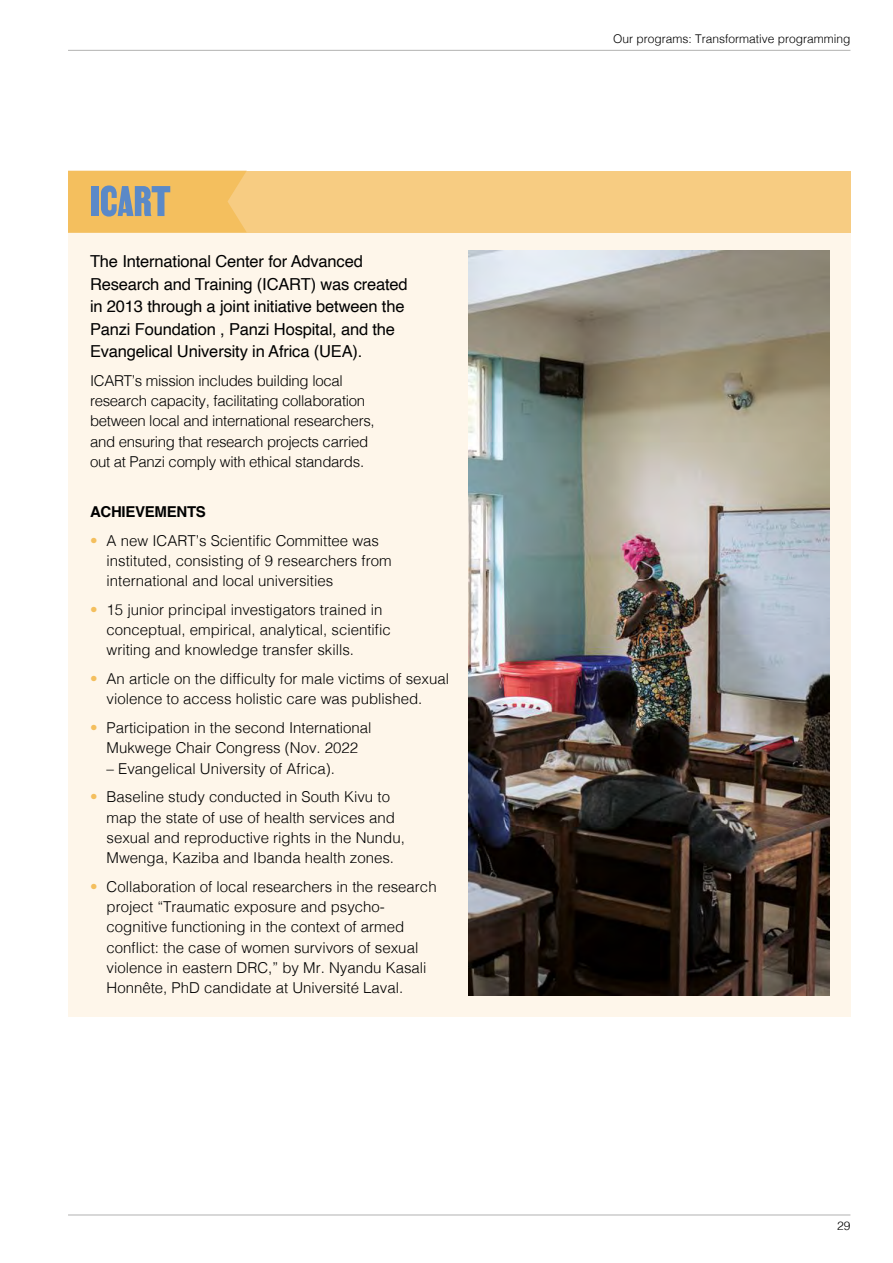
<style>
.page{position:relative;width:893px;height:1263px;background:#fff}
.page>*{position:absolute;margin:0;border:0;box-sizing:border-box;transform-origin:0 0}
.t1{font:51.75px "MARTIN";letter-spacing:-.005em;color:#5b89c7}
.t2{font:16.5px/22.5px "Helvetica";letter-spacing:-.01em;color:#000}
.t3{font:300 15px/20.2px "Helvetica";color:#000}
.t4{font:300 15px/20.2px "Helvetica";letter-spacing:-.02em;color:#000}
.t5{font:700 15px "Helvetica";letter-spacing:-.02em;color:#000}
.t6{font:300 12px "Helvetica";color:#000}
.s1{color:#f4bf5e}
</style>
<div class="page">
<hr style="left:68px;top:50px;width:782px;height:1px;background:#b2b2b1">
<hr style="left:68px;top:1215px;width:782px;height:1px;background:#b2b2b1">
<div style="left:68px;top:231px;width:782px;height:785px;background:#fef6ea"></div>
<img style="left:469px;top:251px;width:360px;height:744px">
<div style="left:68px;top:171px;width:782px;height:61px;background:#f7cc82"></div>
<div style="left:68px;top:171px;width:178px;height:61px;background:#f4bf5e"></div>
<h1 class="t1" style="left:90px;top:170px;width:82px">ICART</h1>
<p class="t2" style="left:90px;top:250px;width:319px">The International Center for Advanced Research and Training (ICART) was created in 2013 through a joint initiative between the Panzi Foundation , Panzi Hospital, and the Evangelical University in Africa (UEA).</p>
<p class="t4" style="left:90px;top:369px;width:286px">ICART’s mission includes building local research capacity, facilitating collaboration between local and international researchers, and ensuring that research projects carried out at Panzi comply with ethical standards.</p>
<p class="t5" style="left:90px;top:502px;width:117px">ACHIEVEMENTS</p>
<p class="t3" style="left:106px;top:529px;width:287px;text-indent:-16px"><span class="s1">•</span> A new ICART’s Scientific Committee was instituted, consisting of 9 researchers from international and local universities</p>
<p class="t3" style="left:106px;top:598px;width:286px;text-indent:-16px"><span class="s1">•</span> 15 junior principal investigators trained in conceptual, empirical, analytical, scientific writing and knowledge transfer skills.</p>
<p class="t3" style="left:106px;top:668px;width:344px;text-indent:-16px"><span class="s1">•</span> An article on the difficulty for male victims of sexual violence to access holistic care was published.</p>
<p class="t3" style="left:90px;top:717px;width:283px;text-align:center"><span class="s1">•</span> Participation in the second International<br>Mukwege Chair Congress (Nov. 2022</p>
<p class="t3" style="left:106px;top:757px;width:230px">– Evangelical University of Africa).</p>
<p class="t3" style="left:106px;top:786px;width:300px;text-indent:-16px"><span class="s1">•</span> Baseline study conducted in South Kivu to map the state of use of health services and sexual and reproductive rights in the Nundu, Mwenga, Kaziba and Ibanda health zones.</p>
<p class="t3" style="left:106px;top:875px;width:332px;text-indent:-16px"><span class="s1">•</span> Collaboration of local researchers in the research project “Traumatic exposure and psycho&shy;cognitive functioning in the context of armed conflict: the case of women survivors of sexual violence in eastern DRC,” by Mr. Nyandu Kasali Honnête, PhD candidate at Université Laval.</p>
<p class="t6" style="left:613px;top:28px;width:239px">Our programs: Transformative programming</p>
<p class="t6" style="left:837px;top:1216px;width:15px">29</p>
</div>
